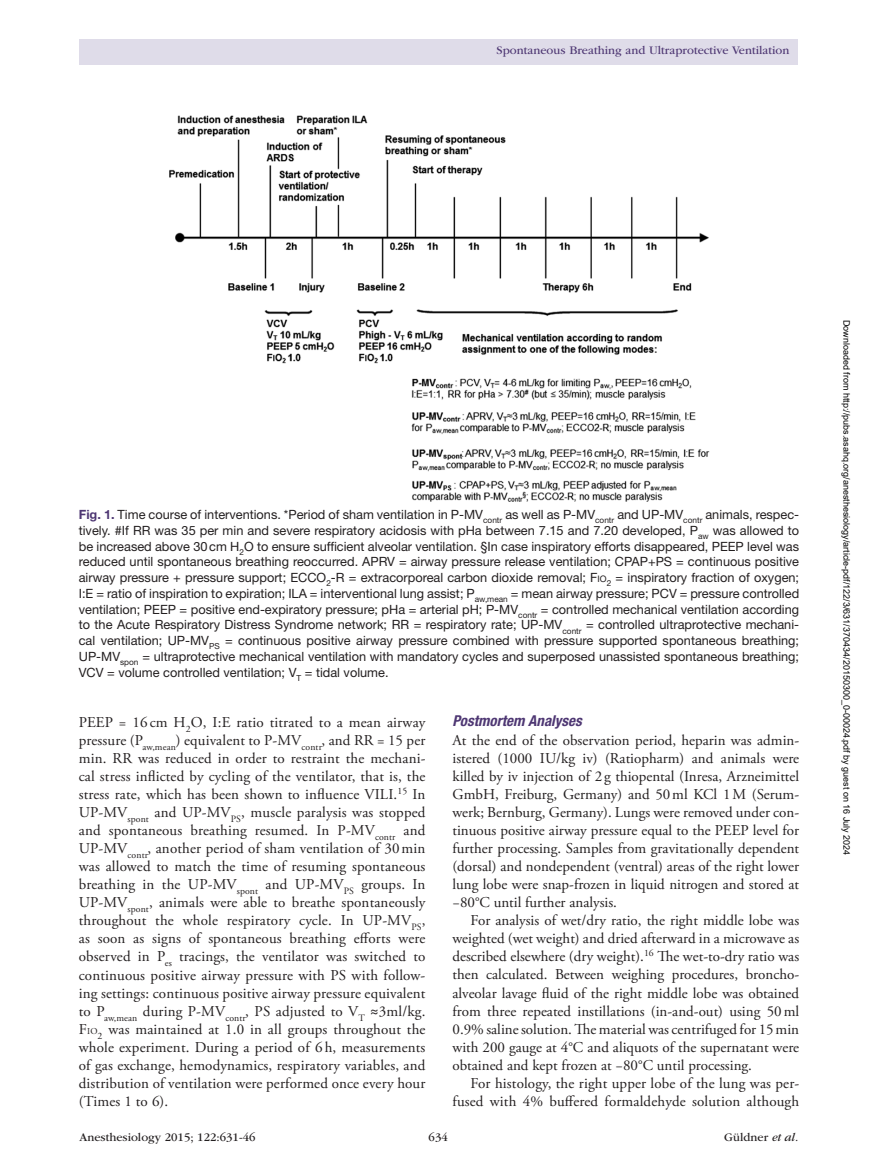
<style>
.page{position:relative;width:878px;height:1175px;background:#fff}
.page>*{position:absolute;margin:0;border:0;box-sizing:border-box;transform-origin:0 0}
.t1{font:15px/18px "Adobe Garamond Pro";letter-spacing:.01em;color:#231f20;text-align:justify}
.t2{font:italic 700 condensed 15px "Helvetica Neue LT Std";color:#4e3773}
.t3{font:12.75px/15.8px "Helvetica Neue LT Std";color:#231f20;text-align:justify}
.t4{font:12px "ITC Garamond Std";color:#4e3773}
.t5{font:12px "ITC Garamond Std";color:#231f20}
.t6{font:9px "Arial";color:#000}
.t7{font:9px "Adobe Garamond Pro";color:#231f20}
.s1{font-weight:700;color:#4e3773}
.s2{font-size:9px}
.s3{font-family:"Gandhari Unicode"}
.s4{font-size:15px}
.s5{font-style:italic}
</style>
<div class="page">
<div style="left:79px;top:39px;width:718px;height:25px;background:#dfdce9"></div>
<img style="left:169px;top:116px;width:540px;height:385px">
<p class="t4" style="left:496px;top:44px;width:294px">Spontaneous Breathing and Ultraprotective Ventilation</p>
<p class="t3" style="left:79px;top:506px;width:722px"><span class="s1">Fig. 1.</span> Time course of interventions. *Period of sham ventilation in P-MV<sub>contr</sub> as well as P-MV<sub>contr</sub> and UP-MV<sub>contr</sub> animals, respec&shy;tively. #If RR was 35 per min and severe respiratory acidosis with pHa between 7.15 and 7.20 developed, P<sub>aw</sub> was allowed to be increased above 30cm H<sub>2</sub>O to ensure sufficient alveolar ventilation. §In case inspiratory efforts disappeared, PEEP level was reduced until spontaneous breathing reoccurred. APRV = airway pressure release ventilation; CPAP+PS = continuous positive airway pressure + pressure support; ECCO<sub>2</sub>-R = extracorporeal carbon dioxide removal; F<span class="s2">io</span><sub>2</sub> = inspiratory fraction of oxygen; I:E = ratio of inspiration to expiration; ILA = interventional lung assist; P<sub>aw,mean</sub> = mean airway pressure; PCV = pressure controlled ventilation; PEEP = positive end-expiratory pressure; pHa = arterial pH; P-MV<sub>contr</sub> = controlled mechanical ventilation according to the Acute Respiratory Distress Syndrome network; RR = respiratory rate; UP-MV<sub>contr</sub> = controlled ultraprotective mechani&shy;cal ventilation; UP-MV<sub>PS</sub> = continuous positive airway pressure combined with pressure supported spontaneous breathing; UP-MV<sub>spon</sub> = ultraprotective mechanical ventilation with mandatory cycles and superposed unassisted spontaneous breathing; VCV = volume controlled ventilation; V<sub>T</sub> = tidal volume.</p>
<p class="t1" style="left:79px;top:713px;width:348px">PEEP = 16 cm H<sub>2</sub>O, I:E ratio titrated to a mean airway pressure (P<sub>aw,mean</sub>) equivalent to P-MV<sub>contr</sub>, and RR = 15 per min. RR was reduced in order to restraint the mechani&shy;cal stress inflicted by cycling of the ventilator, that is, the stress rate, which has been shown to influence VILI.<sup>15</sup> In UP-MV<sub>spont</sub> and UP-MV<sub>PS</sub>, muscle paralysis was stopped and spontaneous breathing resumed. In P-MV<sub>contr</sub> and UP-MV<sub>contr</sub>, another period of sham ventilation of 30min was allowed to match the time of resuming spontaneous breathing in the UP-MV<sub>spont</sub> and UP-MV<sub>PS</sub> groups. In UP-MV<sub>spont</sub>, animals were able to breathe spontaneously throughout the whole respiratory cycle. In UP-MV<sub>PS</sub>, as soon as signs of spontaneous breathing efforts were observed in P<sub>es</sub> tracings, the ventilator was switched to continuous positive airway pressure with PS with follow&shy;ing settings: continuous positive airway pressure equivalent to P<sub>aw,mean</sub> during P-MV<sub>contr</sub>, PS adjusted to V<sub>T</sub> <span class="s3">≈</span>3ml/kg.</p>
<p class="t7" style="left:79px;top:1025px;width:15px"><span class="s4">F</span>io</p>
<p class="t1" style="left:79px;top:1020px;width:348px;text-indent:19px"><sub>2</sub> was maintained at 1.0 in all groups throughout the whole experiment. During a period of 6 h, measurements of gas exchange, hemodynamics, respiratory variables, and distribution of ventilation were performed once every hour (Times 1 to 6).</p>
<p class="t2" style="left:452px;top:712px;width:131px">Postmortem Analyses</p>
<p class="t1" style="left:452px;top:731px;width:348px">At the end of the observation period, heparin was admin&shy;istered (1000 IU/kg iv) (Ratiopharm) and animals were killed by iv injection of 2g thiopental (Inresa, Arzneimittel GmbH, Freiburg, Germany) and 50ml KCl 1M (Serum&shy;werk; Bernburg, Germany). Lungs were removed under con&shy;tinuous positive airway pressure equal to the PEEP level for further processing. Samples from gravitationally dependent (dorsal) and nondependent (ventral) areas of the right lower lung lobe were snap-frozen in liquid nitrogen and stored at −80°C until further analysis.</p>
<p class="t1" style="left:452px;top:912px;width:348px;text-indent:18px">For analysis of wet/dry ratio, the right middle lobe was weighted (wet weight) and dried afterward in a microwave as described elsewhere (dry weight).<sup>16</sup> The wet-to-dry ratio was then calculated. Between weighing procedures, broncho&shy;alveolar lavage fluid of the right middle lobe was obtained from three repeated instillations (in-and-out) using 50ml 0.9% saline solution. The material was centrifuged for 15min with 200 gauge at 4°C and aliquots of the supernatant were obtained and kept frozen at −80°C until processing.</p>
<p class="t1" style="left:452px;top:1074px;width:348px;text-align:right">For histology, the right upper lobe of the lung was per&shy;fused with 4% buffered formaldehyde solution although</p>
<p class="t5" style="left:80px;top:1130px;width:177px">Anesthesiology 2015; 122:631-46</p>
<p class="t5" style="left:428px;top:1130px;width:21px">634</p>
<p class="t5" style="left:724px;top:1130px;width:76px">Güldner <span class="s5">et al.</span></p>
<p class="t6" style="left:850px;top:320px;width:537px;rotate:90deg">Downloaded from http://pubs.asahq.org/anesthesiology/article-pdf/122/3/631/370434/20150300_0-00024.pdf by guest on 16 July 2024</p>
</div>
